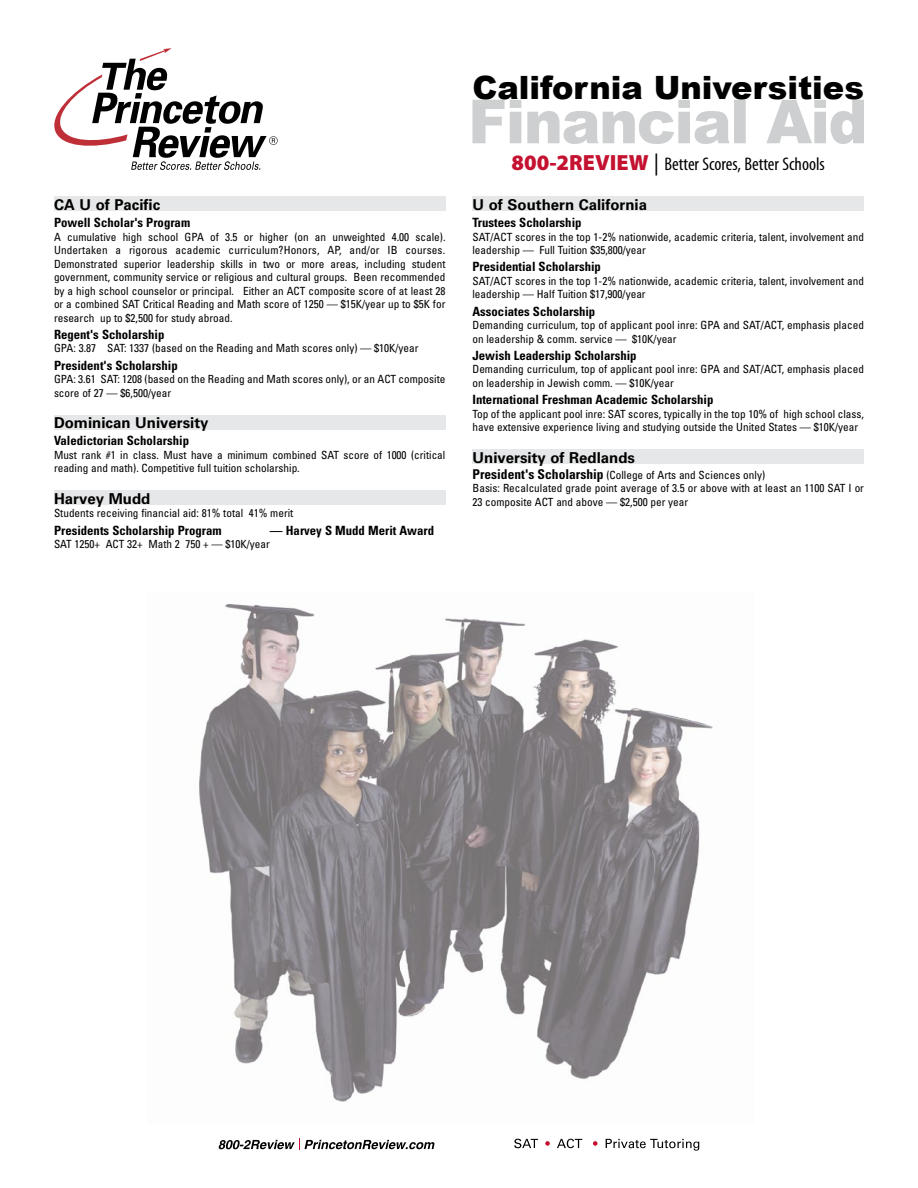
<style>
.page{position:relative;width:918px;height:1188px;background:#fff}
.page>*{position:absolute;margin:0;border:0;box-sizing:border-box;transform-origin:0 0}
.t1{font:900 32.1px "Arial";color:#000}
.t2{font:condensed 18.3px "Myriad Pro";color:#000}
.t3{font:700 15px "Univers";color:#000}
.t4{font:700 condensed 12.75px "Univers";color:#000}
.t5{font:condensed 11.25px/13.5px "Univers";color:#000}
.s1{font-weight:900;font-stretch:normal;font-size:22.05px;color:#c41230}
.s2{font-stretch:normal;font-size:22.05px}
.s3{font-weight:700;font-size:13.5px}
</style>
<div class="page">
<svg style="left:606px;top:1139px;width:93px;height:12px"></svg>
<svg style="left:593px;top:1141px;width:5px;height:5px"></svg>
<svg style="left:557px;top:1139px;width:25px;height:9px"></svg>
<svg style="left:545px;top:1141px;width:5px;height:5px"></svg>
<svg style="left:514px;top:1139px;width:24px;height:9px"></svg>
<svg style="left:218px;top:1138px;width:217px;height:12px"></svg>
<img style="left:199px;top:603px;width:514px;height:499px">
<div style="left:54px;top:196px;width:392px;height:15px;background:#e6e7e8"></div>
<div style="left:54px;top:415px;width:392px;height:15px;background:#e6e7e8"></div>
<div style="left:54px;top:490px;width:392px;height:15px;background:#e6e7e8"></div>
<svg style="left:54px;top:48px;width:224px;height:122px"></svg>
<svg style="left:472px;top:100px;width:392px;height:44px"></svg>
<div style="left:472px;top:196px;width:392px;height:15px;background:#e6e7e8"></div>
<div style="left:472px;top:449px;width:392px;height:15px;background:#e6e7e8"></div>
<h3 class="t3" style="left:54px;top:196px;width:108px">CA U of Pacific</h3>
<p class="t4" style="left:54px;top:215px;width:138px">Powell Scholar's Program</p>
<p class="t5" style="left:54px;top:230px;width:393px;text-align:justify">A cumulative high school GPA of 3.5 or higher (on an unweighted 4.00 scale).<br>Undertaken a rigorous academic curriculum?Honors, AP, and/or IB courses.<br>Demonstrated superior leadership skills in two or more areas, including student government, community service or religious and cultural groups. Been recommended by a high school counselor or principal. Either an ACT composite score of at least 28 or a combined SAT Critical Reading and Math score of 1250 — $15K/year up to $5K for research up to $2,500 for study abroad.</p>
<p class="t4" style="left:54px;top:326px;width:112px">Regent's Scholarship</p>
<p class="t5" style="left:54px;top:341px;width:366px">GPA: 3.87 SAT: 1337 (based on the Reading and Math scores only) — $10K/year</p>
<p class="t4" style="left:54px;top:357px;width:125px">President's Scholarship</p>
<p class="t5" style="left:54px;top:372px;width:393px">GPA: 3.61 SAT: 1208 (based on the Reading and Math scores only), or an ACT composite score of 27 — $6,500/year</p>
<h3 class="t3" style="left:54px;top:414px;width:156px">Dominican University</h3>
<p class="t4" style="left:54px;top:433px;width:137px">Valedictorian Scholarship</p>
<p class="t5" style="left:54px;top:448px;width:393px">Must rank #1 in class. Must have a minimum combined SAT score of 1000 (critical reading and math). Competitive full tuition scholarship.</p>
<h3 class="t3" style="left:54px;top:490px;width:98px">Harvey Mudd</h3>
<p class="t5" style="left:54px;top:506px;width:241px">Students receiving financial aid: 81% total 41% merit</p>
<p class="t4" style="left:54px;top:522px;width:169px">Presidents Scholarship Program</p>
<p class="t4" style="left:270px;top:522px;width:166px">— Harvey S Mudd Merit Award</p>
<p class="t5" style="left:54px;top:537px;width:217px">SAT 1250+ ACT 32+ Math 2 750 + — $10K/year</p>
<h1 class="t1" style="left:472px;top:70px;width:393px">California Universities</h1>
<h2 class="t2" style="left:512px;top:153px;width:315px"><span class="s1">800-2REVIEW</span> <span class="s2">|</span> Better Scores, Better Schools</h2>
<h3 class="t3" style="left:472px;top:196px;width:176px">U of Southern California</h3>
<p class="t4" style="left:472px;top:215px;width:111px">Trustees Scholarship</p>
<p class="t5" style="left:472px;top:230px;width:393px">SAT/ACT scores in the top 1-2% nationwide, academic criteria, talent, involvement and leadership — Full Tuition $35,800/year</p>
<p class="t4" style="left:472px;top:259px;width:130px">Presidential Scholarship</p>
<p class="t5" style="left:472px;top:274px;width:393px">SAT/ACT scores in the top 1-2% nationwide, academic criteria, talent, involvement and leadership — Half Tuition $17,900/year</p>
<p class="t4" style="left:472px;top:303px;width:124px">Associates Scholarship</p>
<p class="t5" style="left:472px;top:318px;width:393px">Demanding curriculum, top of applicant pool inre: GPA and SAT/ACT, emphasis placed on leadership &amp; comm. service — $10K/year</p>
<p class="t4" style="left:472px;top:347px;width:166px">Jewish Leadership Scholarship</p>
<p class="t5" style="left:472px;top:362px;width:393px">Demanding curriculum, top of applicant pool inre: GPA and SAT/ACT, emphasis placed on leadership in Jewish comm. — $10K/year</p>
<p class="t4" style="left:472px;top:392px;width:242px">International Freshman Academic Scholarship</p>
<p class="t5" style="left:472px;top:407px;width:393px">Top of the applicant pool inre: SAT scores, typically in the top 10% of high school class, have extensive experience living and studying outside the United States — $10K/year</p>
<h3 class="t3" style="left:472px;top:449px;width:164px">University of Redlands</h3>
<p class="t5" style="left:472px;top:468px;width:393px"><span class="s3">President's Scholarship</span> (College of Arts and Sciences only)<br>Basis: Recalculated grade point average of 3.5 or above with at least an 1100 SAT I or<br>23 composite ACT and above — $2,500 per year</p>
</div>
